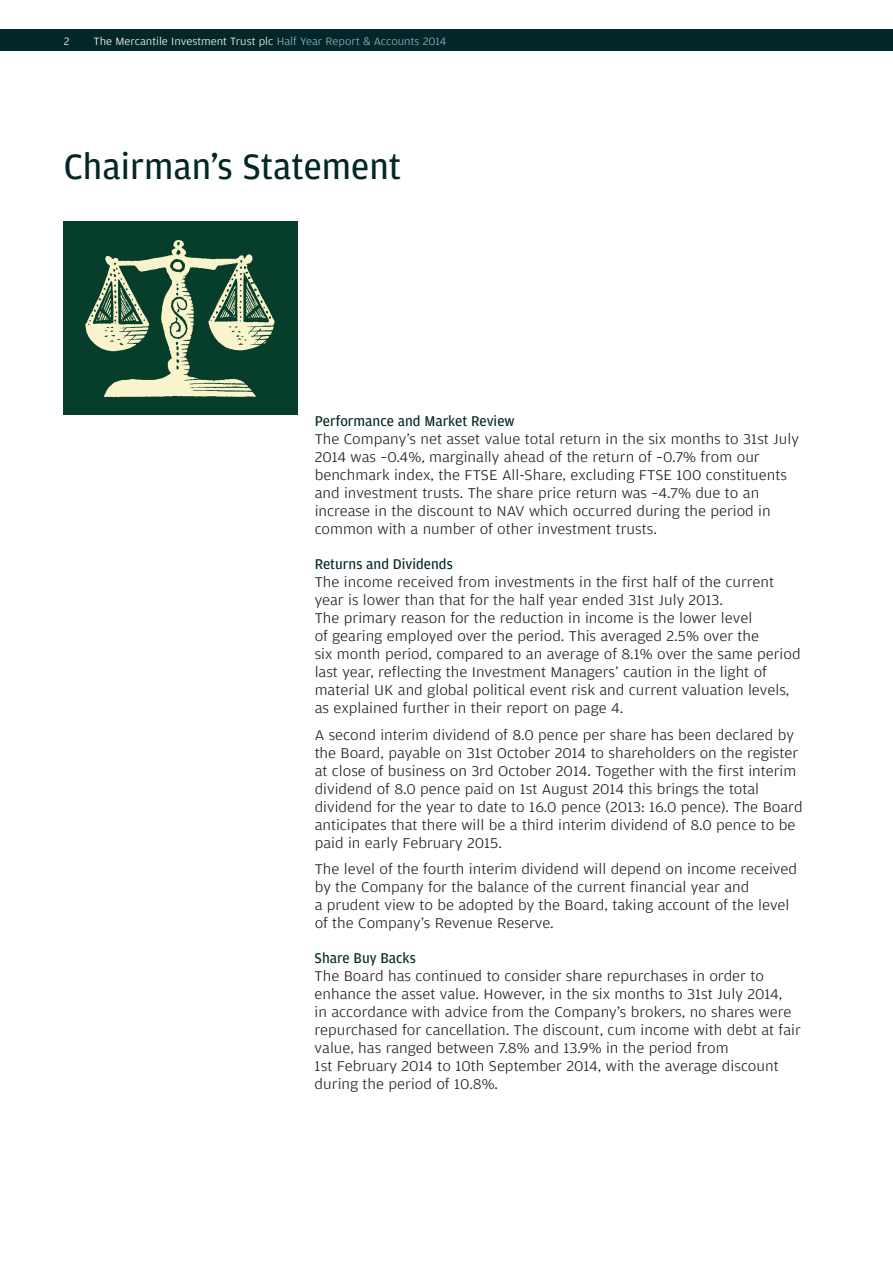
<style>
.page{position:relative;width:893px;height:1263px;background:#fff}
.page>*{position:absolute;margin:0;border:0;box-sizing:border-box;transform-origin:0 0}
.t1{font:37.5px "Amplitude";color:#032726}
.t2{font:300 15px/18px "Amplitude Wide";color:#231f20}
.t3{font:300 11.25px "Amplitude Wide";color:#fff}
.s1{color:#87b9da}
.s2{font-family:"Amplitude";font-weight:400;color:#032726}
</style>
<div class="page">
<div style="left:0;top:30px;width:893px;height:21px;background:#032726"></div>
<div style="left:64px;top:221px;width:234px;height:194px;background:#073e2b"></div>
<img style="left:85px;top:239px;width:190px;height:159px">
<p class="t3" style="left:64px;top:35px;width:7px">2</p>
<p class="t3" style="left:94px;top:35px;width:354px">The Mercantile Investment Trust plc <span class="s1">Half Year Report &amp; Accounts 2014</span></p>
<p class="t1" style="left:64px;top:144px;width:339px">Chairman’s Statement</p>
<p class="t2" style="left:315px;top:412px;width:486px"><span class="s2">Performance and Market Review<br></span>The Company’s net asset value total return in the six months to 31st July 2014 was –0.4%, marginally ahead of the return of –0.7% from our benchmark index, the FTSE All-Share, excluding FTSE 100 constituents and investment trusts. The share price return was –4.7% due to an increase in the discount to NAV which occurred during the period in common with a number of other investment trusts.</p>
<p class="t2" style="left:315px;top:555px;width:487px"><span class="s2">Returns and Dividends<br></span>The income received from investments in the first half of the current year is lower than that for the half year ended 31st July 2013.<br>The primary reason for the reduction in income is the lower level<br>of gearing employed over the period. This averaged 2.5% over the<br>six month period, compared to an average of 8.1% over the same period last year, reflecting the Investment Managers’ caution in the light of material UK and global political event risk and current valuation levels, as explained further in their report on page 4.</p>
<p class="t2" style="left:315px;top:726px;width:489px">A second interim dividend of 8.0 pence per share has been declared by the Board, payable on 31st October 2014 to shareholders on the register at close of business on 3rd October 2014. Together with the first interim dividend of 8.0 pence paid on 1st August 2014 this brings the total dividend for the year to date to 16.0 pence (2013: 16.0 pence). The Board anticipates that there will be a third interim dividend of 8.0 pence to be paid in early February 2015.</p>
<p class="t2" style="left:315px;top:860px;width:484px">The level of the fourth interim dividend will depend on income received by the Company for the balance of the current financial year and<br>a prudent view to be adopted by the Board, taking account of the level of the Company’s Revenue Reserve.</p>
<p class="t2" style="left:315px;top:949px;width:488px"><span class="s2">Share Buy Backs<br></span>The Board has continued to consider share repurchases in order to enhance the asset value. However, in the six months to 31st July 2014,<br>in accordance with advice from the Company’s brokers, no shares were repurchased for cancellation. The discount, cum income with debt at fair value, has ranged between 7.8% and 13.9% in the period from<br>1st February 2014 to 10th September 2014, with the average discount during the period of 10.8%.</p>
</div>
